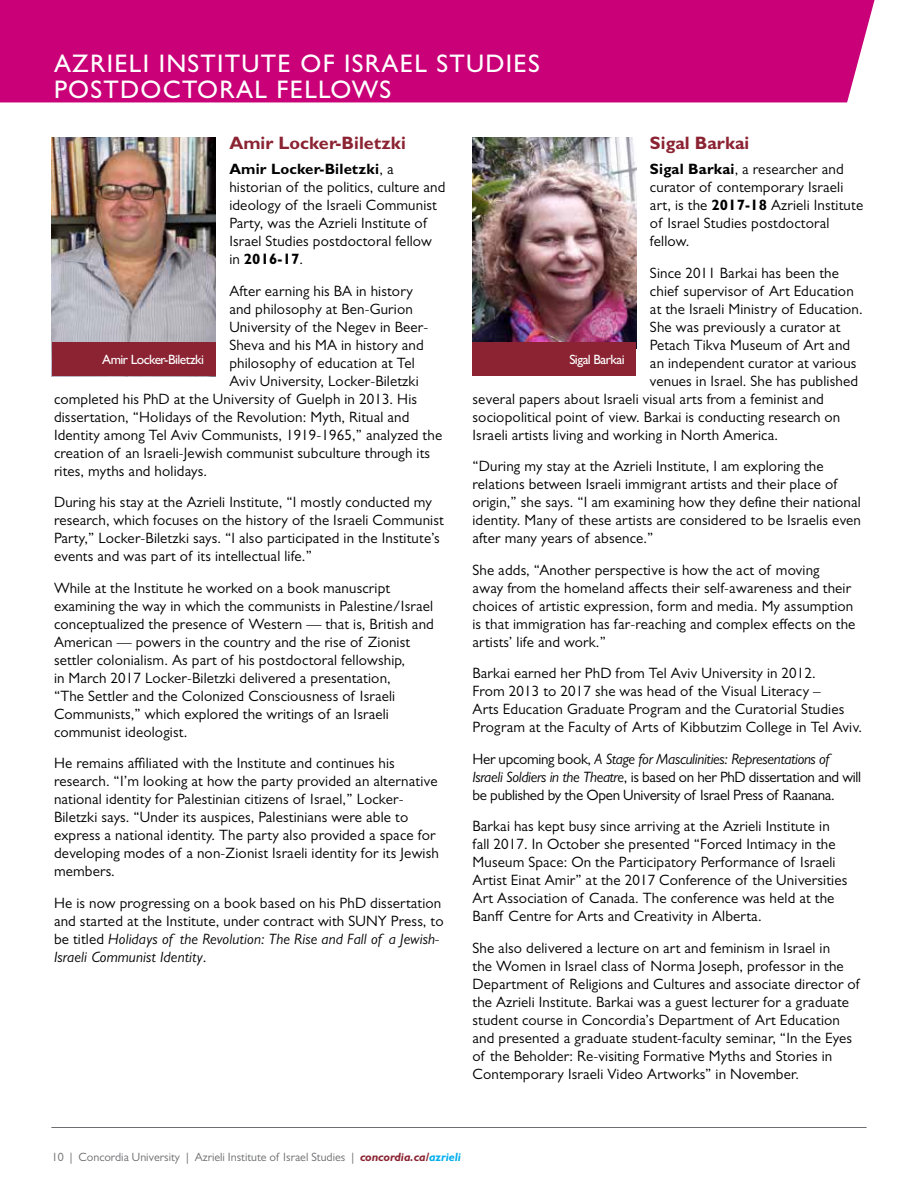
<style>
.page{position:relative;width:918px;height:1188px;background:#fff}
.page>*{position:absolute;margin:0;border:0;box-sizing:border-box;transform-origin:0 0}
.t1{font:500 25.5px/25.5px "Gill Sans MT Pro";letter-spacing:.05em;color:#fff}
.t2{font:700 18px "Gill Sans MT Pro";color:#8b2332}
.t3{font:15px/18px "Gill Sans MT Pro";letter-spacing:.01em;color:#000}
.t4{font:15px/18px "Gill Sans MT Pro";letter-spacing:-.02em;color:#000}
.t5{font:500 13.5px "Gill Sans MT Pro";letter-spacing:-.04em;color:#fff}
.t6{font:12px "Gill Sans MT Pro";color:#6d6e71}
.s1{font-weight:700}
.s2{font-style:italic}
.s3{font-weight:700;font-style:italic;color:#8b2332}
.s4{font-weight:700;font-style:italic;color:#00aeef}
</style>
<div class="page">
<svg style="left:52px;top:1127px;width:814px;height:1px"></svg>
<div style="left:0;top:0;width:875px;height:102px;background:#c90078"></div>
<img style="left:52px;top:137px;width:164px;height:206px">
<img style="left:472px;top:137px;width:164px;height:206px">
<div style="left:52px;top:343px;width:164px;height:33px;background:#8b2332"></div>
<div style="left:472px;top:343px;width:164px;height:33px;background:#8b2332"></div>
<h1 class="t1" style="left:54px;top:51px;width:487px">AZRIELI INSTITUTE OF ISRAEL STUDIES<br>POSTDOCTORAL FELLOWS</h1>
<p class="t2" style="left:229px;top:132px;width:178px">Amir Locker-Biletzki</p>
<p class="t3" style="left:229px;top:160px;width:218px"><span class="s1">Amir Locker-Biletzki</span>, a historian of the politics, culture and ideology of the Israeli Communist<br>Party, was the Azrieli Institute of<br>Israel Studies postdoctoral fellow in <span class="s1">2016-17</span>.</p>
<p class="t3" style="left:229px;top:282px;width:185px">After earning his BA in history</p>
<p class="t3" style="left:229px;top:300px;width:185px">and philosophy at Ben-Gurion</p>
<p class="t3" style="left:229px;top:318px;width:200px">University of the Negev in Beer-</p>
<p class="t3" style="left:229px;top:336px;width:196px">Sheva and his MA in history and</p>
<p class="t3" style="left:229px;top:354px;width:187px">philosophy of education at Tel</p>
<p class="t3" style="left:229px;top:372px;width:191px">Aviv University, Locker-Biletzki</p>
<p class="t3" style="left:54px;top:390px;width:365px">completed his PhD at the University of Guelph in 2013. His</p>
<p class="t3" style="left:54px;top:408px;width:357px">dissertation, “Holidays of the Revolution: Myth, Ritual and</p>
<p class="t3" style="left:54px;top:426px;width:390px">Identity among Tel Aviv Communists, 1919-1965,” analyzed the</p>
<p class="t3" style="left:54px;top:444px;width:378px">creation of an Israeli-Jewish communist subculture through its</p>
<p class="t3" style="left:54px;top:462px;width:154px">rites, myths and holidays.</p>
<p class="t3" style="left:54px;top:493px;width:391px">During his stay at the Azrieli Institute, “I mostly conducted my research, which focuses on the history of the Israeli Communist Party,” Locker-Biletzki says. “I also participated in the Institute’s events and was part of its intellectual life.”</p>
<p class="t3" style="left:54px;top:579px;width:381px">While at the Institute he worked on a book manuscript examining the way in which the communists in Palestine/Israel conceptualized the presence of Western — that is, British and American — powers in the country and the rise of Zionist settler colonialism. As part of his postdoctoral fellowship,<br>in March 2017 Locker-Biletzki delivered a presentation,<br>“The Settler and the Colonized Consciousness of Israeli Communists,” which explored the writings of an Israeli communist ideologist.</p>
<p class="t3" style="left:54px;top:754px;width:386px">He remains affiliated with the Institute and continues his research. “I’m looking at how the party provided an alternative national identity for Palestinian citizens of Israel,” Locker-Biletzki says. “Under its auspices, Palestinians were able to express a national identity. The party also provided a space for developing modes of a non-Zionist Israeli identity for its Jewish members.</p>
<p class="t3" style="left:54px;top:894px;width:391px">He is now progressing on a book based on his PhD dissertation and started at the Institute, under contract with SUNY Press, to be titled <span class="s2">Holidays of the Revolution: The Rise and Fall of a Jewish-Israeli Communist Identity</span>.</p>
<p class="t2" style="left:650px;top:132px;width:101px">Sigal Barkai</p>
<p class="t3" style="left:650px;top:160px;width:215px"><span class="s1">Sigal Barkai</span>, a researcher and curator of contemporary Israeli art, is the <span class="s1">2017-18</span> Azrieli Institute of Israel Studies postdoctoral fellow.</p>
<p class="t3" style="left:650px;top:264px;width:190px">Since 2011 Barkai has been the</p>
<p class="t3" style="left:650px;top:282px;width:205px">chief supervisor of Art Education</p>
<p class="t3" style="left:650px;top:300px;width:214px">at the Israeli Ministry of Education.</p>
<p class="t3" style="left:650px;top:318px;width:192px">She was previously a curator at</p>
<p class="t3" style="left:650px;top:336px;width:202px">Petach Tikva Museum of Art and</p>
<p class="t3" style="left:650px;top:354px;width:208px">an independent curator at various</p>
<p class="t3" style="left:650px;top:372px;width:210px">venues in Israel. She has published</p>
<p class="t3" style="left:473px;top:390px;width:353px">several papers about Israeli visual arts from a feminist and</p>
<p class="t3" style="left:473px;top:408px;width:369px">sociopolitical point of view. Barkai is conducting research on</p>
<p class="t3" style="left:473px;top:426px;width:307px">Israeli artists living and working in North America.</p>
<p class="t3" style="left:473px;top:457px;width:390px">“During my stay at the Azrieli Institute, I am exploring the relations between Israeli immigrant artists and their place of origin,” she says. “I am examining how they define their national identity. Many of these artists are considered to be Israelis even after many years of absence.”</p>
<p class="t3" style="left:473px;top:561px;width:385px">She adds, “Another perspective is how the act of moving<br>away from the homeland affects their self-awareness and their choices of artistic expression, form and media. My assumption is that immigration has far-reaching and complex effects on the artists’ life and work.”</p>
<p class="t3" style="left:473px;top:664px;width:391px">Barkai earned her PhD from Tel Aviv University in 2012.<br>From 2013 to 2017 she was head of the Visual Literacy –<br>Arts Education Graduate Program and the Curatorial Studies Program at the Faculty of Arts of Kibbutzim College in Tel Aviv.</p>
<p class="t4" style="left:473px;top:750px;width:390px">Her upcoming book, <span class="s2">A Stage for Masculinities: Representations of<br>Israeli Soldiers in the Theatre</span>, is based on her PhD dissertation and will be published by the Open University of Israel Press of Raanana.</p>
<p class="t3" style="left:473px;top:817px;width:376px">Barkai has kept busy since arriving at the Azrieli Institute in fall 2017. In October she presented “Forced Intimacy in the Museum Space: On the Participatory Performance of Israeli Artist Einat Amir” at the 2017 Conference of the Universities Art Association of Canada. The conference was held at the Banff Centre for Arts and Creativity in Alberta.</p>
<p class="t3" style="left:473px;top:939px;width:389px">She also delivered a lecture on art and feminism in Israel in<br>the Women in Israel class of Norma Joseph, professor in the Department of Religions and Cultures and associate director of the Azrieli Institute. Barkai was a guest lecturer for a graduate student course in Concordia’s Department of Art Education and presented a graduate student-faculty seminar, “In the Eyes of the Beholder: Re-visiting Formative Myths and Stories in Contemporary Israeli Video Artworks” in November.</p>
<p class="t5" style="left:102px;top:351px;width:103px">Amir Locker-Biletzki</p>
<p class="t5" style="left:569px;top:351px;width:57px">Sigal Barkai</p>
<p class="t6" style="left:52px;top:1150px;width:411px">10 | Concordia University | Azrieli Institute of Israel Studies | <span class="s3">concordia.ca/</span><span class="s4">azrieli</span></p>
</div>
